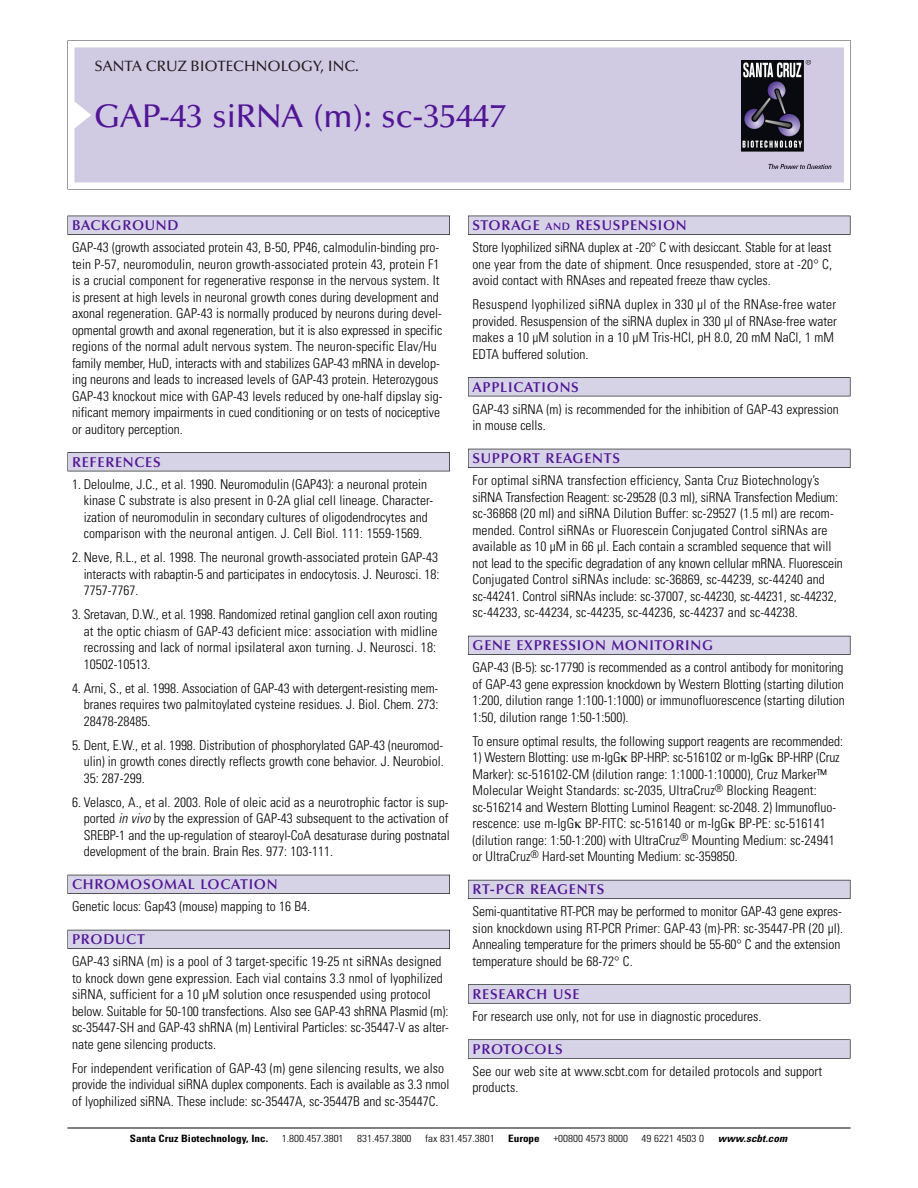
<style>
.page{position:relative;width:918px;height:1188px;background:#fff}
.page>*{position:absolute;margin:0;border:0;box-sizing:border-box;transform-origin:0 0}
.t1{font:500 33px "Optima";color:#511695}
.t2{font:500 15px "Optima";color:#231f20}
.t3{font:600 14.25px "Optima";letter-spacing:.05em;color:#511695}
.t4{font:300 condensed 13.5px/16.5px "Univers";color:#000}
.t5{font:300 condensed 10.2px "Univers";color:#000;scale:1.1 1}
.t6{font:700 condensed 10.2px "Univers";color:#000;scale:1.1 1}
.t7{font:italic 700 condensed 10.2px "Univers";letter-spacing:.005em;color:#000;scale:1.1 1}
.s1{font-style:italic}
.s2{font-size:10.65px}
</style>
<div class="page">
<svg style="left:68px;top:40px;width:783px;height:149px"></svg>
<div style="left:74px;top:47px;width:770px;height:135px;background:#d1cae3"></div>
<img style="left:741px;top:60px;width:90px;height:108px">
<div style="left:68px;top:216px;width:382px;height:19px;background:#525155"></div>
<div style="left:68px;top:216px;width:381px;height:18px;background:#d7d3e7"></div>
<div style="left:68px;top:452px;width:382px;height:19px;background:#525155"></div>
<div style="left:68px;top:453px;width:381px;height:18px;background:#d7d3e7"></div>
<div style="left:68px;top:875px;width:382px;height:19px;background:#525158"></div>
<div style="left:68px;top:875px;width:381px;height:18px;background:#d7d3e7"></div>
<div style="left:68px;top:930px;width:382px;height:19px;background:#54535a"></div>
<div style="left:68px;top:930px;width:381px;height:18px;background:#d7d3e7"></div>
<div style="left:468px;top:216px;width:382px;height:19px;background:#525155"></div>
<div style="left:468px;top:216px;width:382px;height:18px;background:#d7d3e7"></div>
<div style="left:468px;top:377px;width:382px;height:19px;background:#525155"></div>
<div style="left:468px;top:378px;width:382px;height:18px;background:#d7d3e7"></div>
<div style="left:468px;top:449px;width:382px;height:19px;background:#525158"></div>
<div style="left:468px;top:449px;width:382px;height:18px;background:#d7d3e7"></div>
<div style="left:468px;top:636px;width:382px;height:19px;background:#54535a"></div>
<div style="left:468px;top:636px;width:382px;height:18px;background:#d7d3e7"></div>
<div style="left:468px;top:880px;width:382px;height:19px;background:#5b5a62"></div>
<div style="left:468px;top:880px;width:382px;height:18px;background:#d7d3e7"></div>
<div style="left:468px;top:984px;width:382px;height:20px;background:#666667"></div>
<div style="left:468px;top:985px;width:382px;height:18px;background:#d7d3e7"></div>
<div style="left:468px;top:1039px;width:382px;height:20px;background:#666"></div>
<div style="left:468px;top:1040px;width:382px;height:18px;background:#d7d3e7"></div>
<hr style="left:68px;top:1128px;width:782px;height:1px;background:#000">
<p class="t2" style="left:94px;top:61px;width:266px">SANTA CRUZ BIOTECHNOLOGY, INC.</p>
<h1 class="t1" style="left:94px;top:103px;width:413px">GAP-43 siRNA (m): sc-35447</h1>
<p class="t3" style="left:72px;top:219px;width:108px">BACKGROUND</p>
<p class="t4" style="left:72px;top:240px;width:372px">GAP-43 (growth associated protein 43, B-50, PP46, calmodulin-binding pro&shy;tein P-57, neuromodulin, neuron growth-associated protein 43, protein F1 is a crucial component for regenerative response in the nervous system. It is present at high levels in neuronal growth cones during development and axonal regeneration. GAP-43 is normally produced by neurons during devel&shy;opmental growth and axonal regeneration, but it is also expressed in specific regions of the normal adult nervous system. The neuron-specific Elav/Hu family member, HuD, interacts with and stabilizes GAP-43 mRNA in develop&shy;ing neurons and leads to increased levels of GAP-43 protein. Heterozygous GAP-43 knockout mice with GAP-43 levels reduced by one-half dipslay sig&shy;nificant memory impairments in cued conditioning or on tests of nociceptive or auditory perception.</p>
<p class="t3" style="left:72px;top:456px;width:90px">REFERENCES</p>
<p class="t4" style="left:84px;top:477px;width:351px;text-indent:-12px">1. Deloulme, J.C., et al. 1990. Neuromodulin (GAP43): a neuronal protein kinase C substrate is also present in 0-2A glial cell lineage. Character&shy;ization of neuromodulin in secondary cultures of oligodendrocytes and comparison with the neuronal antigen. J. Cell Biol. 111: 1559-1569.</p>
<p class="t4" style="left:84px;top:550px;width:357px;text-align:justify;text-indent:-12px">2. Neve, R.L., et al. 1998. The neuronal growth-associated protein GAP-43 interacts with rabaptin-5 and participates in endocytosis. J. Neurosci. 18:<br>7757-7767.</p>
<p class="t4" style="left:84px;top:607px;width:355px;text-align:justify;text-indent:-12px">3. Sretavan, D.W., et al. 1998. Randomized retinal ganglion cell axon routing at the optic chiasm of GAP-43 deficient mice: association with midline recrossing and lack of normal ipsilateral axon turning. J. Neurosci. 18:<br>10502-10513.</p>
<p class="t4" style="left:84px;top:681px;width:356px;text-align:justify;text-indent:-12px">4. Arni, S., et al. 1998. Association of GAP-43 with detergent-resisting mem&shy;branes requires two palmitoylated cysteine residues. J. Biol. Chem. 273:<br>28478-28485.</p>
<p class="t4" style="left:84px;top:738px;width:362px;text-align:justify;text-indent:-12px">5. Dent, E.W., et al. 1998. Distribution of phosphorylated GAP-43 (neuromod&shy;ulin) in growth cones directly reflects growth cone behavior. J. Neurobiol.<br>35: 287-299.</p>
<p class="t4" style="left:84px;top:795px;width:368px;text-align:justify;text-indent:-12px">6. Velasco, A., et al. 2003. Role of oleic acid as a neurotrophic factor is sup&shy;ported <span class="s1">in vivo</span> by the expression of GAP-43 subsequent to the activation of SREBP-1 and the up-regulation of stearoyl-CoA desaturase during postnatal development of the brain. Brain Res. 977: 103-111.</p>
<p class="t3" style="left:72px;top:879px;width:207px">CHROMOSOMAL LOCATION</p>
<p class="t4" style="left:72px;top:899px;width:240px">Genetic locus: Gap43 (mouse) mapping to 16 B4.</p>
<p class="t3" style="left:72px;top:934px;width:74px">PRODUCT</p>
<p class="t4" style="left:72px;top:954px;width:378px">GAP-43 siRNA (m) is a pool of 3 target-specific 19-25 nt siRNAs designed to knock down gene expression. Each vial contains 3.3 nmol of lyophilized siRNA, sufficient for a 10 µM solution once resuspended using protocol below. Suitable for 50-100 transfections. Also see GAP-43 shRNA Plasmid (m): sc-35447-SH and GAP-43 shRNA (m) Lentiviral Particles: sc-35447-V as alter&shy;nate gene silencing products.</p>
<p class="t4" style="left:72px;top:1061px;width:379px">For independent verification of GAP-43 (m) gene silencing results, we also provide the individual siRNA duplex components. Each is available as 3.3 nmol of lyophilized siRNA. These include: sc-35447A, sc-35447B and sc-35447C.</p>
<p class="t3" style="left:473px;top:219px;width:216px">STORAGE <span class="s2">AND</span> RESUSPENSION</p>
<p class="t4" style="left:473px;top:240px;width:361px;text-align:justify">Store lyophilized siRNA duplex at -20° C with desiccant. Stable for at least one year from the date of shipment. Once resuspended, store at -20° C, avoid contact with RNAses and repeated freeze thaw cycles.</p>
<p class="t4" style="left:473px;top:297px;width:366px">Resuspend lyophilized siRNA duplex in 330 µl of the RNAse-free water provided. Resuspension of the siRNA duplex in 330 µl of RNAse-free water makes a 10 µM solution in a 10 µM Tris-HCl, pH 8.0, 20 mM NaCl, 1 mM EDTA buffered solution.</p>
<p class="t3" style="left:473px;top:381px;width:108px">APPLICATIONS</p>
<p class="t4" style="left:473px;top:402px;width:368px">GAP-43 siRNA (m) is recommended for the inhibition of GAP-43 expression in mouse cells.</p>
<p class="t3" style="left:473px;top:453px;width:149px">SUPPORT REAGENTS</p>
<p class="t4" style="left:473px;top:473px;width:372px">For optimal siRNA transfection efficiency, Santa Cruz Biotechnology’s siRNA Transfection Reagent: sc-29528 (0.3 ml), siRNA Transfection Medium: sc-36868 (20 ml) and siRNA Dilution Buffer: sc-29527 (1.5 ml) are recom&shy;mended. Control siRNAs or Fluorescein Conjugated Control siRNAs are available as 10 µM in 66 µl. Each contain a scrambled sequence that will not lead to the specific degradation of any known cellular mRNA. Fluorescein Conjugated Control siRNAs include: sc-36869, sc-44239, sc-44240 and sc-44241. Control siRNAs include: sc-37007, sc-44230, sc-44231, sc-44232, sc-44233, sc-44234, sc-44235, sc-44236, sc-44237 and sc-44238.</p>
<p class="t3" style="left:473px;top:640px;width:242px">GENE EXPRESSION MONITORING</p>
<p class="t4" style="left:473px;top:660px;width:374px;text-align:justify">GAP-43 (B-5): sc-17790 is recommended as a control antibody for monitoring of GAP-43 gene expression knockdown by Western Blotting (starting dilution 1:200, dilution range 1:100-1:1000) or immunofluorescence (starting dilution 1:50, dilution range 1:50-1:500).</p>
<p class="t4" style="left:473px;top:734px;width:372px">To ensure optimal results, the following support reagents are recommended:</p>
<p class="t4" style="left:473px;top:750px;width:369px">1) Western Blotting: use m-IgG BP-HRP: sc-516102 or m-IgG BP-HRP (Cruz Marker): sc-516102-CM (dilution range: 1:1000-1:10000), Cruz Marker™ Molecular Weight Standards: sc-2035, UltraCruz<sup>®</sup> Blocking Reagent: sc-516214 and Western Blotting Luminol Reagent: sc-2048. 2) Immunofluo&shy;rescence: use m-IgG BP-FITC: sc-516140 or m-IgG BP-PE: sc-516141 (dilution range: 1:50-1:200) with UltraCruz<sup>®</sup> Mounting Medium: sc-24941 or UltraCruz<sup>®</sup> Hard-set Mounting Medium: sc-359850.</p>
<p class="t3" style="left:473px;top:884px;width:134px">RT-PCR REAGENTS</p>
<p class="t4" style="left:473px;top:904px;width:372px">Semi-quantitative RT-PCR may be performed to monitor GAP-43 gene expres&shy;sion knockdown using RT-PCR Primer: GAP-43 (m)-PR: sc-35447-PR (20 µl).<br>Annealing temperature for the primers should be 55-60° C and the extension temperature should be 68-72° C.</p>
<p class="t3" style="left:473px;top:988px;width:109px">RESEARCH USE</p>
<p class="t4" style="left:473px;top:1009px;width:290px">For research use only, not for use in diagnostic procedures.</p>
<p class="t3" style="left:473px;top:1043px;width:92px">PROTOCOLS</p>
<p class="t4" style="left:473px;top:1064px;width:351px">See our web site at www.scbt.com for detailed protocols and support products.</p>
<p class="t6" style="left:130px;top:1135px;width:127px">Santa Cruz Biotechnology, Inc.</p>
<p class="t5" style="left:282px;top:1135px;width:58px">1.800.457.3801</p>
<p class="t5" style="left:357px;top:1135px;width:51px">831.457.3800</p>
<p class="t5" style="left:425px;top:1135px;width:65px">fax 831.457.3801</p>
<p class="t6" style="left:508px;top:1135px;width:30px">Europe</p>
<p class="t5" style="left:553px;top:1135px;width:69px">+00800 4573 8000</p>
<p class="t5" style="left:642px;top:1135px;width:58px">49 6221 4503 0</p>
<p class="t7" style="left:718px;top:1135px;width:64px">www.scbt.com</p>
</div>
